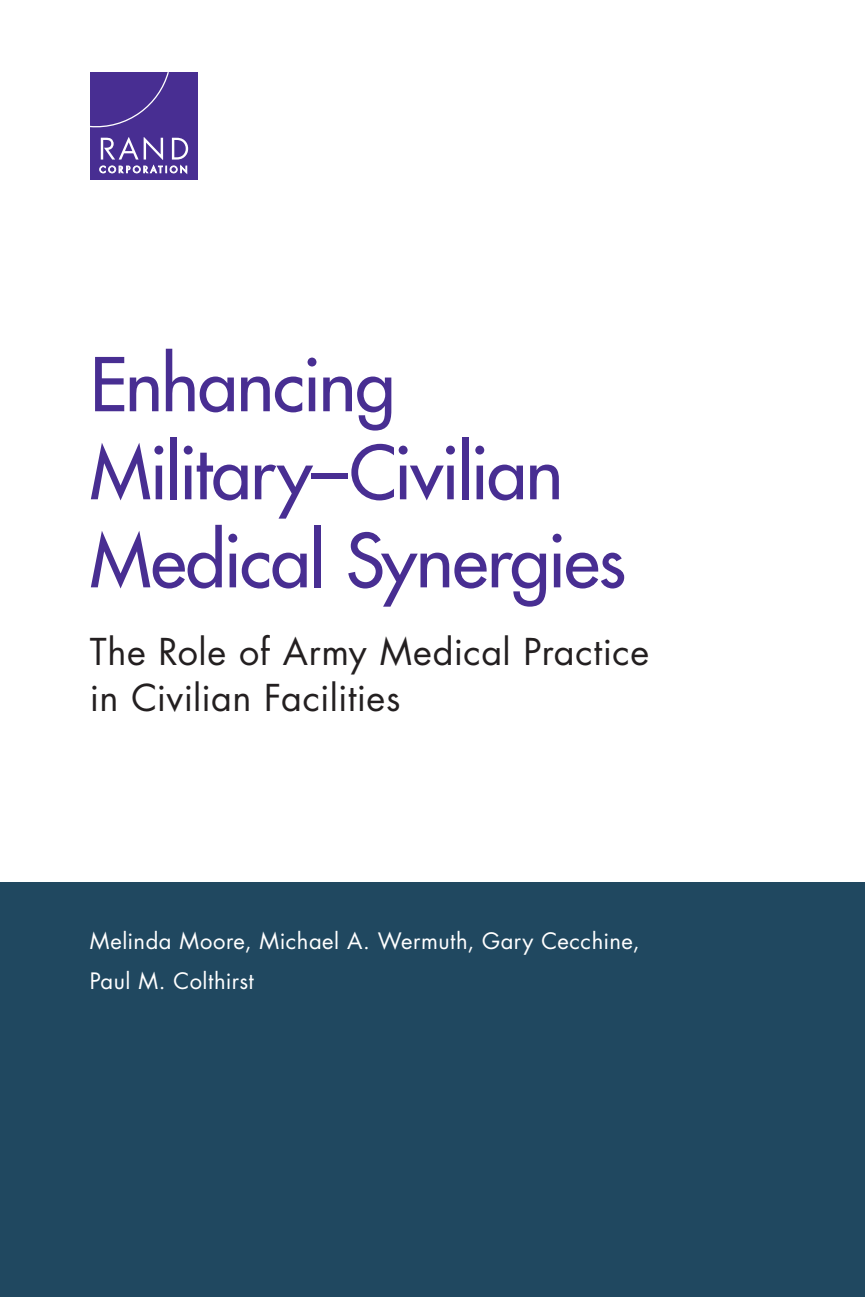
<style>
.page{position:relative;width:865px;height:1297px;background:#fff}
.page>*{position:absolute;margin:0;border:0;box-sizing:border-box;transform-origin:0 0}
.t1{font:500 72px/88px "Futura Std";letter-spacing:-.02em;color:#482e92}
.t2{font:36px/46px "Futura Std";letter-spacing:.01em;color:#231f20}
.t3{font:22px/40px "Futura Std";letter-spacing:.025em;color:#fff}
</style>
<div class="page">
<div style="left:0;top:882px;width:864px;height:414px;background:#204860"></div>
<div style="left:90px;top:72px;width:107px;height:108px;background:#482e92"></div>
<svg style="left:90px;top:72px;width:79px;height:56px"></svg>
<svg style="left:99px;top:137px;width:89px;height:37px"></svg>
<h1 class="t1" style="left:90px;top:351px;width:537px">Enhancing<br>Military–Civilian<br>Medical Synergies</h1>
<h2 class="t2" style="left:90px;top:634px;width:560px">The Role of Army Medical Practice in Civilian Facilities</h2>
<p class="t3" style="left:90px;top:924px;width:551px">Melinda Moore, Michael A. Wermuth, Gary Cecchine,<br>Paul M. Colthirst</p>
</div>
